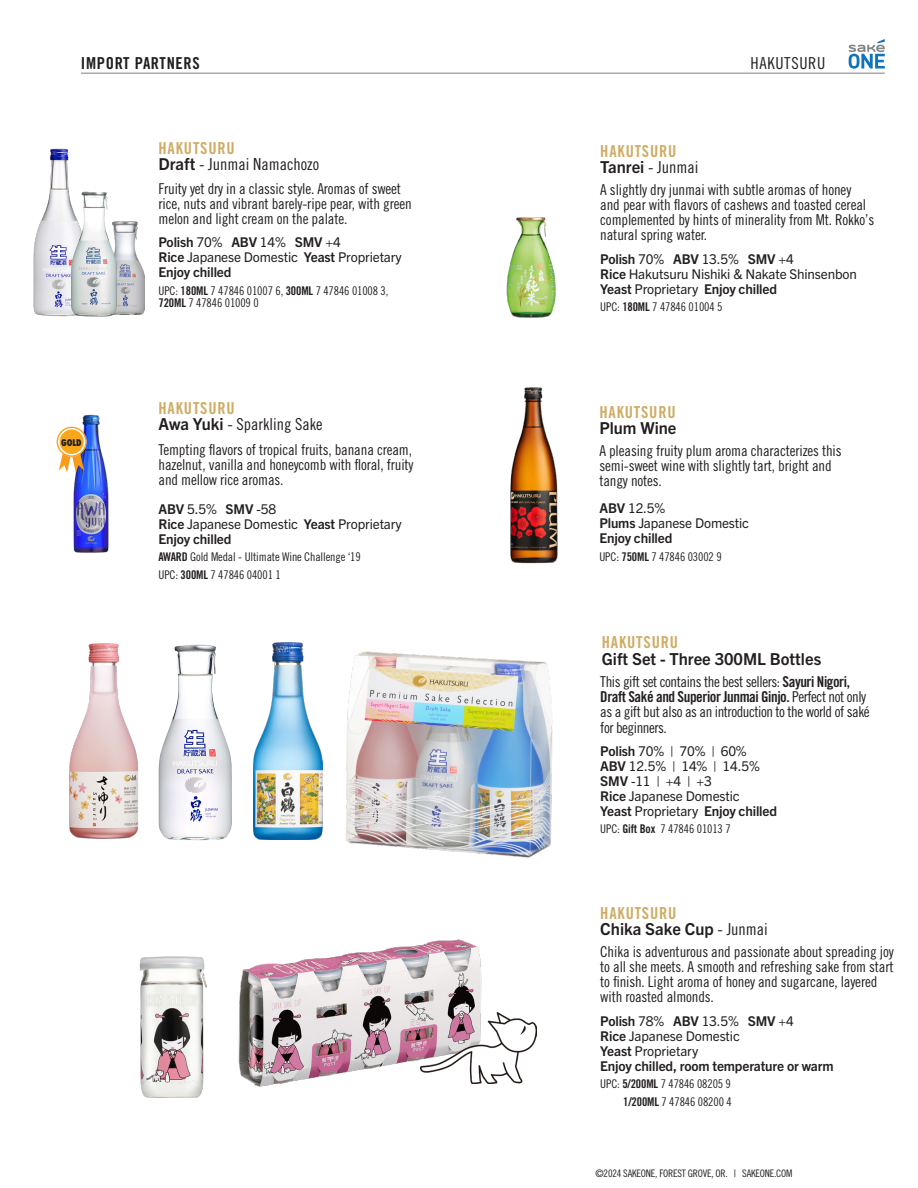
<style>
.page{position:relative;width:918px;height:1188px;background:#fff}
.page>*{position:absolute;margin:0;border:0;box-sizing:border-box;transform-origin:0 0}
.t1{font:700 16.5px/16.5px "Trade Gothic Next LT Pro";color:#231f20}
.t2{font:16.5px/16.5px "Trade Gothic LT Pro Cn 18";color:#231f20}
.t3{font:16.5px/16.5px "Trade Gothic LT Pro Bd Cn 20";letter-spacing:.05em;color:#cfad66}
.t4{font:16.5px "Trade Gothic LT Pro Bd Cn 20";letter-spacing:.04em;color:#231f20}
.t5{font:16.5px "Trade Gothic LT Pro Cn 18";letter-spacing:.04em;color:#231f20}
.t6{font:15px/15px "Trade Gothic LT Pro Cn 18";letter-spacing:-.01em;color:#231f20}
.t7{font:15px/15.5px "Trade Gothic LT Pro Cn 18";letter-spacing:-.03em;color:#231f20}
.t8{font:13.5px/15px "Trade Gothic Next LT Pro";letter-spacing:-.01em;color:#231f20}
.t9{font:13.5px/15px "Trade Gothic Next SR Pro";letter-spacing:-.01em;color:#231f20}
.t10{font:700 13.5px "Trade Gothic Next LT Pro";letter-spacing:-.01em;color:#231f20}
.t11{font:12px/12px "Trade Gothic LT Pro Cn 18";letter-spacing:-.01em;color:#231f20}
.t12{font:10.35px "Trade Gothic LT Pro Cn 18";letter-spacing:-.02em;color:#231f20}
.t13{font:800 condensed 9px "Futura";color:#231f20}
.s1{font-family:"Trade Gothic LT Pro Bd Cn 20";color:#cfad66}
.s2{font-family:"Trade Gothic Next LT Pro";font-weight:700}
.s3{font-weight:700}
.s4{font-family:"Trade Gothic LT Pro Bd Cn 20"}
.s5{font-family:"Trade Gothic Next LT Pro";font-weight:700;color:#231f20}
.s6{font-family:"Trade Gothic LT Pro Cn 18";color:#231f20}
.s7{font-family:"Trade Gothic LT Pro Bd Cn 20";font-weight:400;color:#cfad66}
.s8{font-family:"Trade Gothic LT Pro Cn 18";font-weight:400}
</style>
<div class="page">
<svg style="left:849px;top:39px;width:36px;height:30px"></svg>
<img style="left:70px;top:414px;width:39px;height:139px">
<svg style="left:59px;top:428px;width:25px;height:44px"></svg>
<div style="left:58px;top:428px;width:27px;height:27px;background:#f9a71b;border-radius:50%"></div>
<div style="left:57px;top:427px;width:29px;height:30px;border:3px solid #fff;border-radius:50%"></div>
<div style="left:57px;top:427px;width:30px;height:30px;border:1px solid #f89c1c;border-radius:50%"></div>
<img style="left:118px;top:222px;width:26px;height:92px">
<img style="left:33px;top:148px;width:52px;height:169px">
<img style="left:70px;top:192px;width:48px;height:125px">
<img style="left:506px;top:217px;width:50px;height:101px">
<img style="left:510px;top:387px;width:48px;height:177px">
<hr style="left:81px;top:73px;width:804px;height:1px;background:#808285">
<img style="left:238px;top:939px;width:244px;height:148px">
<img style="left:139px;top:956px;width:68px;height:142px">
<img style="left:420px;top:1013px;width:117px;height:71px">
<img style="left:346px;top:651px;width:207px;height:207px">
<img style="left:69px;top:643px;width:70px;height:196px">
<img style="left:254px;top:643px;width:68px;height:196px">
<img style="left:158px;top:644px;width:74px;height:197px">
<p class="t4" style="left:81px;top:53px;width:120px">IMPORT PARTNERS</p>
<p class="t5" style="left:750px;top:53px;width:76px">HAKUTSURU</p>
<p class="t13" style="left:61px;top:436px;width:22px">GOLD</p>
<p class="t2" style="left:159px;top:140px;width:162px"><span class="s1">HAKUTSURU<br></span><span class="s2">Draft</span> - Junmai Namachozo</p>
<p class="t6" style="left:159px;top:181px;width:255px">Fruity yet dry in a classic style. Aromas of sweet rice, nuts and vibrant barely-ripe pear, with green melon and light cream on the palate.</p>
<p class="t8" style="left:159px;top:234px;width:245px"><span class="s3">Polish</span> 70% <span class="s3">ABV</span> 14% <span class="s3">SMV</span> +4<br><span class="s3">Rice</span> Japanese Domestic <span class="s3">Yeast</span> Proprietary<br><span class="s3">Enjoy chilled</span></p>
<p class="t11" style="left:159px;top:284px;width:231px">UPC: <span class="s4">180ML</span> 7 47846 01007 6, <span class="s4">300ML</span> 7 47846 01008 3,<br><span class="s4">720ML</span> 7 47846 01009 0</p>
<p class="t2" style="left:159px;top:400px;width:166px"><span class="s1">HAKUTSURU<br></span><span class="s2">Awa Yuki</span> - Sparkling Sake</p>
<p class="t6" style="left:159px;top:442px;width:257px;text-align:justify">Tempting flavors of tropical fruits, banana cream, hazelnut, vanilla and honeycomb with floral, fruity and mellow rice aromas.</p>
<p class="t8" style="left:159px;top:500px;width:245px"><span class="s3">ABV</span> 5.5% <span class="s3">SMV</span> -58<br><span class="s3">Rice</span> Japanese Domestic <span class="s3">Yeast</span> Proprietary<br><span class="s3">Enjoy chilled</span></p>
<p class="t11" style="left:159px;top:551px;width:204px"><span class="s4">AWARD</span> Gold Medal - Ultimate Wine Challenge ‘19</p>
<p class="t11" style="left:159px;top:568px;width:124px">UPC: <span class="s4">300ML</span> 7 47846 04001 1</p>
<p class="t3" style="left:600px;top:143px;width:100px">HAKUTSURU<br><span class="s5">Tanrei</span> <span class="s6">- Junmai</span></p>
<p class="t6" style="left:600px;top:182px;width:275px">A slightly dry junmai with subtle aromas of honey and pear with flavors of cashews and toasted cereal complemented by hints of minerality from Mt. Rokko’s natural spring water.</p>
<p class="t8" style="left:600px;top:250px;width:258px"><span class="s3">Polish</span> 70% <span class="s3">ABV</span> 13.5% <span class="s3">SMV</span> +4<br><span class="s3">Rice</span> Hakutsuru Nishiki &amp; Nakate Shinsenbon<br><span class="s3">Yeast</span> Proprietary <span class="s3">Enjoy chilled</span></p>
<p class="t11" style="left:600px;top:301px;width:124px">UPC: <span class="s4">180ML</span> 7 47846 01004 5</p>
<p class="t3" style="left:599px;top:403px;width:79px">HAKUTSURU<br><span class="s5">Plum Wine</span></p>
<p class="t6" style="left:599px;top:443px;width:244px">A pleasing fruity plum aroma characterizes this semi-sweet wine with slightly tart, bright and tangy notes.</p>
<p class="t8" style="left:599px;top:500px;width:151px"><span class="s3">ABV</span> 12.5%<br><span class="s3">Plums</span> Japanese Domestic<br><span class="s3">Enjoy chilled</span></p>
<p class="t11" style="left:599px;top:551px;width:124px">UPC: <span class="s4">750ML</span> 7 47846 03002 9</p>
<p class="t1" style="left:602px;top:633px;width:221px"><span class="s7">HAKUTSURU<br></span>Gift Set - Three 300ML Bottles</p>
<p class="t7" style="left:600px;top:674px;width:271px">This gift set contains the best sellers: <span class="s4">Sayuri Nigori, Draft Saké and Superior Junmai Ginjo.</span> Perfect not only as a gift but also as an introduction to the world of saké for beginners.</p>
<p class="t8" style="left:600px;top:743px;width:178px"><span class="s3">Polish</span> 70% | 70% | 60%<br><span class="s3">ABV</span> 12.5% | 14% | 14.5%<br><span class="s3">SMV</span> -11 | +4 | +3<br><span class="s3">Rice</span> Japanese Domestic<br><span class="s3">Yeast</span> Proprietary <span class="s3">Enjoy chilled</span></p>
<p class="t11" style="left:600px;top:822px;width:132px">UPC: <span class="s4">Gift Box</span> 7 47846 01013 7</p>
<p class="t1" style="left:600px;top:903px;width:169px"><span class="s7">HAKUTSURU<br></span>Chika Sake Cup <span class="s8">- Junmai</span></p>
<p class="t6" style="left:600px;top:944px;width:295px">Chika is adventurous and passionate about spreading joy to all she meets. A smooth and refreshing sake from start to finish. Light aroma of honey and sugarcane, layered with roasted almonds.</p>
<p class="t9" style="left:600px;top:1012px;width:195px"><span class="s2">Polish</span> 78% <span class="s2">ABV</span> 13.5% <span class="s2">SMV</span> +4<br><span class="s2">Rice</span> Japanese Domestic<br><span class="s2">Yeast</span> Proprietary</p>
<p class="t10" style="left:600px;top:1056px;width:235px">Enjoy chilled, room temperature or warm</p>
<p class="t11" style="left:600px;top:1078px;width:132px">UPC: <span class="s4">5/200ML</span> 7 47846 08205 9</p>
<p class="t11" style="left:623px;top:1095px;width:110px"><span class="s4">1/200ML</span> 7 47846 08200 4</p>
<p class="t12" style="left:596px;top:1167px;width:198px">©2024 SAKEONE, FOREST GROVE, OR. | SAKEONE.COM</p>
</div>
